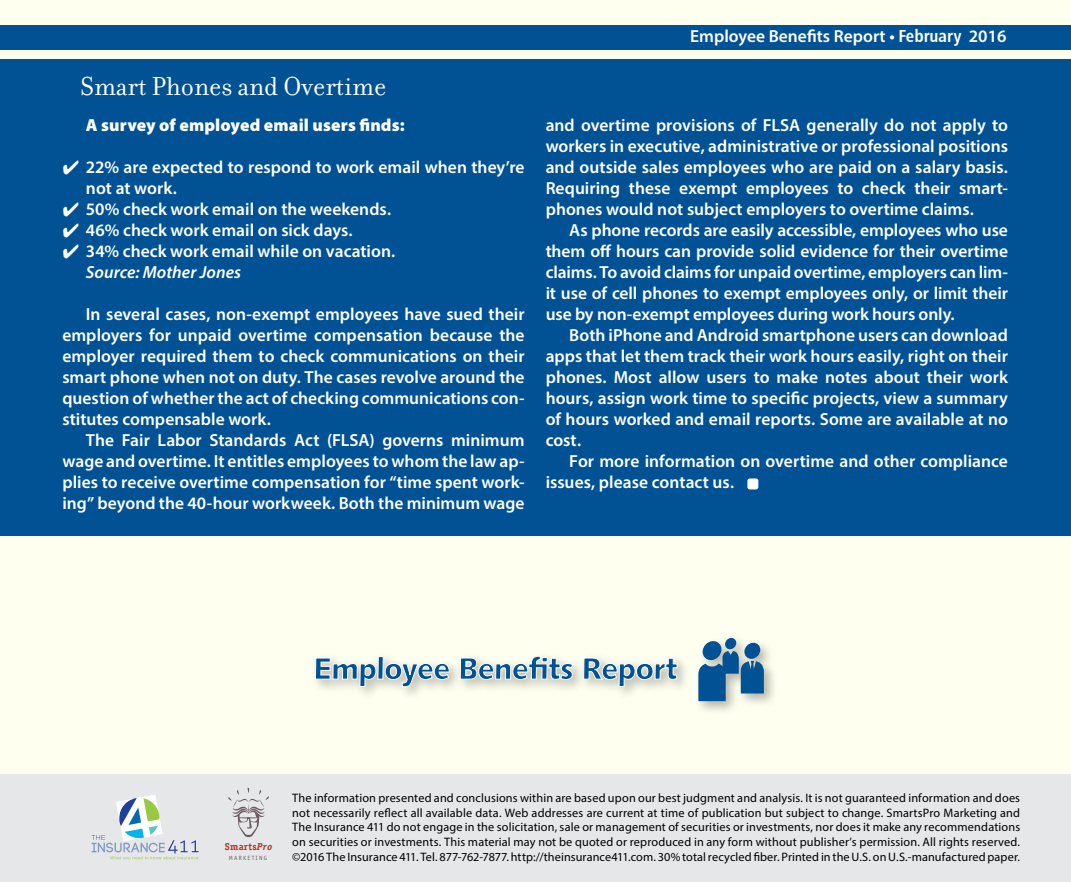
<style>
.page{position:relative;width:1071px;height:882px;background:#fff}
.page>*{position:absolute;margin:0;border:0;box-sizing:border-box;transform-origin:0 0}
.t1{font:28px "Filosofia";color:#fff}
.t2{font:600 17.5px/21px "Myriad Pro";color:#fff;text-align:justify}
.t3{font:900 17.5px "Myriad Pro";letter-spacing:.01em;color:#fff}
.t4{font:12.25px/14.7px "Myriad Pro";letter-spacing:.01em;color:#000;text-align:justify}
.t5{font:700 9.97px "Officina Serif";letter-spacing:.03em;color:#b13427}
.t6{font:6.12px "Officina Sans";letter-spacing:.2em;color:#6c5c65}
.s1{font-style:italic}
.s2{font-family:"Humanist 777 BT Bold Condensed B";font-weight:400}
</style>
<div class="page">
<div style="left:1px;top:1px;width:1070px;height:881px;background:#fffff0"></div>
<div style="left:0;top:25px;width:1071px;height:24px;background:#005295"></div>
<div style="left:0;top:775px;width:1071px;height:107px;background:#e6e7e8"></div>
<svg style="left:228px;top:788px;width:41px;height:49px"></svg>
<svg style="left:91px;top:795px;width:108px;height:65px"></svg>
<div style="left:0;top:59px;width:1071px;height:477px;background:#005295"></div>
<div style="left:310px;top:652px;width:381px;height:49px;background:#000;opacity:.3"></div>
<svg style="left:315px;top:655px;width:363px;height:33px"></svg>
<div style="left:694px;top:634px;width:84px;height:82px;background:#000;opacity:.3"></div>
<div style="left:702px;top:641px;width:20px;height:19px;background:#005295;border-radius:50%"></div>
<div style="left:725px;top:638px;width:11px;height:11px;background:#005295;border-radius:50%"></div>
<svg style="left:744px;top:642px;width:17px;height:17px"></svg>
<svg style="left:698px;top:651px;width:66px;height:50px;background:#4980a8"></svg>
<div style="left:747px;top:478px;width:11px;height:11px;background:#fff;border-radius:2px"></div>
<h1 class="t1" style="left:80px;top:71px;width:307px">Smart Phones and Overtime</h1>
<p class="t3" style="left:86px;top:115px;width:320px">A survey of employed email users finds:</p>
<p class="t2" style="left:86px;top:156px;width:440px;text-indent:-24px">✔ 22% are expected to respond to work email when they’re not at work.</p>
<p class="t2" style="left:62px;top:198px;width:330px">✔ 50% check work email on the weekends.</p>
<p class="t2" style="left:62px;top:219px;width:292px">✔ 46% check work email on sick days.</p>
<p class="t2" style="left:86px;top:240px;width:311px;text-indent:-24px">✔ 34% check work email while on vacation.<br><span class="s1">Source: Mother Jones</span></p>
<p class="t2" style="left:62px;top:303px;width:464px;text-indent:24px">In several cases, non-exempt employees have sued their employers for unpaid overtime compensation because the employer required them to check communications on their smart phone when not on duty. The cases revolve around the question of whether the act of checking communications con&shy;stitutes compensable work.</p>
<p class="t2" style="left:62px;top:429px;width:464px;text-indent:24px">The Fair Labor Standards Act (FLSA) governs minimum wage and overtime. It entitles employees to whom the law ap&shy;plies to receive overtime compensation for “time spent work&shy;ing” beyond the 40-hour workweek. Both the minimum wage</p>
<p class="t2" style="left:690px;top:26px;width:318px">Employee Benefits Report • <span class="s2">February</span> 2016</p>
<p class="t2" style="left:546px;top:114px;width:464px">and overtime provisions of FLSA generally do not apply to workers in executive, administrative or professional positions and outside sales employees who are paid on a salary basis.<br>Requiring these exempt employees to check their smart&shy;phones would not subject employers to overtime claims.</p>
<p class="t2" style="left:546px;top:219px;width:464px;text-indent:24px">As phone records are easily accessible, employees who use them off hours can provide solid evidence for their overtime claims. To avoid claims for unpaid overtime, employers can lim&shy;it use of cell phones to exempt employees only, or limit their use by non-exempt employees during work hours only.</p>
<p class="t2" style="left:546px;top:324px;width:464px;text-indent:24px">Both iPhone and Android smartphone users can download apps that let them track their work hours easily, right on their phones. Most allow users to make notes about their work hours, assign work time to specific projects, view a summary of hours worked and email reports. Some are available at no cost.</p>
<p class="t2" style="left:546px;top:450px;width:464px;text-indent:24px">For more information on overtime and other compliance issues, please contact us.</p>
<p class="t5" style="left:225px;top:841px;width:49px">Smarts<span class="s1">Pro</span></p>
<p class="t6" style="left:229px;top:854px;width:40px">MARKETING</p>
<p class="t4" style="left:292px;top:790px;width:729px">The information presented and conclusions within are based upon our best judgment and analysis. It is not guaranteed information and does not necessarily reflect all available data. Web addresses are current at time of publication but subject to change. SmartsPro Marketing and The Insurance 411 do not engage in the solicitation, sale or management of securities or investments, nor does it make any recommendations on securities or investments. This material may not be quoted or reproduced in any form without publisher’s permission. All rights reserved. ©2016 The Insurance 411. Tel. 877-762-7877. http://theinsurance411.com. 30% total recycled fiber. Printed in the U.S. on U.S.-manufactured paper.</p>
</div>
